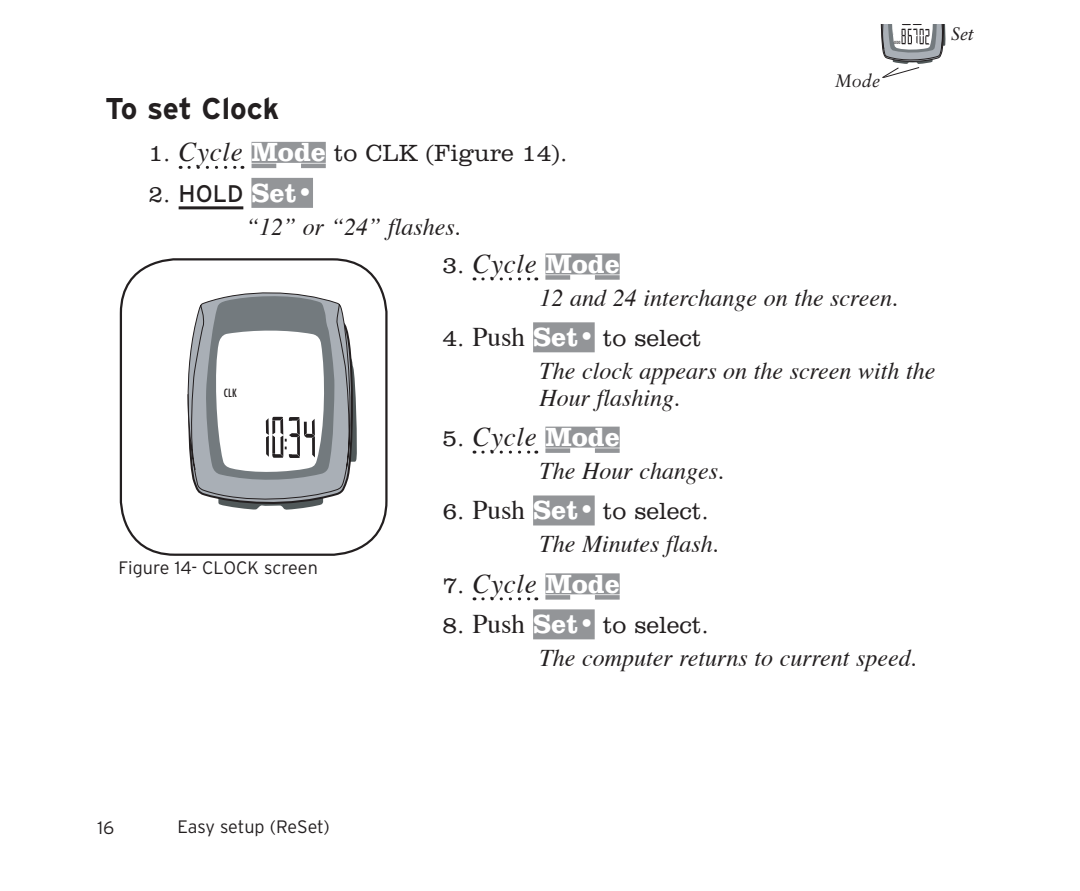
<style>
.page{position:relative;width:1080px;height:891px;background:#fff}
.page>*{position:absolute;margin:0;border:0;box-sizing:border-box;transform-origin:0 0}
.t1{font:700 30px "Interstate";letter-spacing:-.005em;color:#231f20}
.t2{font:italic 27px "Times";letter-spacing:.025em;color:#231f20}
.t3{font:italic 24px/26.4px "Times";color:#231f20}
.t4{font:300 24px "Clarendon BT";color:#231f20}
.t5{font:24px "Interstate";color:#231f20}
.t6{font:300 18px "Interstate";color:#231f20}
.t7{font:italic 18px "Sabon";color:#231f20}
.t8{font:condensed 11.1px "Futura";color:#231f20}
.t9{font:condensed 4.2px "Futura";color:#231f20}
.s1{font-family:"Times";font-weight:400;font-style:italic;font-size:27px}
.s2{font-weight:700;font-size:27px;color:#fff}
.s3{font-family:"Clarendon BT";font-weight:300}
.s4{font-family:"Clarendon BT";font-weight:700;font-size:27px;color:#fff}
.s5{font-family:"Clarendon BT";font-weight:300;font-style:normal;font-size:24px}
.s6{font-family:"Clarendon BT";font-weight:700;font-style:normal;color:#fff}
.s7{font-family:"Times";font-weight:400;font-size:27px}
</style>
<div class="page">
<svg style="left:880px;top:24px;width:66px;height:54px"></svg>
<svg style="left:189px;top:166px;width:54px;height:3px"></svg>
<div style="left:252px;top:142px;width:74px;height:21px;background:#939598"></div>
<hr style="left:179px;top:206px;width:64px;height:3px;background:#231f20">
<div style="left:251px;top:178px;width:62px;height:30px;background:#939598"></div>
<svg style="left:252px;top:164px;width:74px;height:4px"></svg>
<svg style="left:188px;top:292px;width:169px;height:218px"></svg>
<div style="left:120px;top:258px;width:268px;height:298px;border:2px solid #231f20;border-radius:54px"></div>
<svg style="left:483px;top:277px;width:54px;height:3px"></svg>
<div style="left:545px;top:253px;width:75px;height:21px;background:#939598"></div>
<div style="left:533px;top:322px;width:62px;height:30px;background:#939598"></div>
<svg style="left:483px;top:451px;width:54px;height:3px"></svg>
<div style="left:545px;top:427px;width:75px;height:21px;background:#939598"></div>
<div style="left:533px;top:495px;width:62px;height:30px;background:#939598"></div>
<svg style="left:483px;top:597px;width:54px;height:3px"></svg>
<div style="left:545px;top:573px;width:75px;height:21px;background:#939598"></div>
<div style="left:533px;top:609px;width:62px;height:30px;background:#939598"></div>
<svg style="left:545px;top:275px;width:75px;height:5px"></svg>
<svg style="left:545px;top:448px;width:75px;height:5px"></svg>
<svg style="left:545px;top:595px;width:75px;height:5px"></svg>
<p class="t1" style="left:105px;top:91px;width:176px">To set Clock</p>
<p class="t4" style="left:148px;top:139px;width:420px">1. <span class="s1">Cycle</span> <span class="s2">Mode</span> to CLK (Figure 14).</p>
<p class="t5" style="left:148px;top:180px;width:166px"><span class="s3">2.</span> Hold <span class="s4">Set•</span></p>
<p class="t3" style="left:246px;top:215px;width:217px">“12” or “24” flashes.</p>
<p class="t7" style="left:835px;top:70px;width:46px">Mode</p>
<p class="t9" style="left:894px;top:39px;width:8px">ODO</p>
<p class="t8" style="left:224px;top:386px;width:14px">CLK</p>
<p class="t6" style="left:118px;top:557px;width:201px">Figure 14- CLOCK screen</p>
<p class="t2" style="left:442px;top:247px;width:179px"><span class="s5">3.</span> Cycle <span class="s6">Mode</span></p>
<p class="t3" style="left:540px;top:286px;width:360px">12 and 24 interchange on the screen.</p>
<p class="t4" style="left:442px;top:324px;width:261px">4. <span class="s7">Push</span> <span class="s2">Set•</span> to select</p>
<p class="t3" style="left:540px;top:359px;width:397px">The clock appears on the screen with the<br>Hour flashing.</p>
<p class="t2" style="left:442px;top:420px;width:179px"><span class="s5">5.</span> Cycle <span class="s6">Mode</span></p>
<p class="t3" style="left:540px;top:459px;width:186px">The Hour changes.</p>
<p class="t4" style="left:442px;top:497px;width:268px">6. <span class="s7">Push</span> <span class="s2">Set•</span> to select.</p>
<p class="t3" style="left:540px;top:533px;width:181px">The Minutes flash.</p>
<p class="t2" style="left:442px;top:567px;width:179px"><span class="s5">7.</span> Cycle <span class="s6">Mode</span></p>
<p class="t4" style="left:442px;top:611px;width:268px">8. <span class="s7">Push</span> <span class="s2">Set•</span> to select.</p>
<p class="t3" style="left:540px;top:647px;width:379px">The computer returns to current speed.</p>
<p class="t7" style="left:951px;top:24px;width:24px">Set</p>
<p class="t6" style="left:98px;top:818px;width:18px">16</p>
<p class="t6" style="left:177px;top:817px;width:154px">Easy setup (ReSet)</p>
</div>
